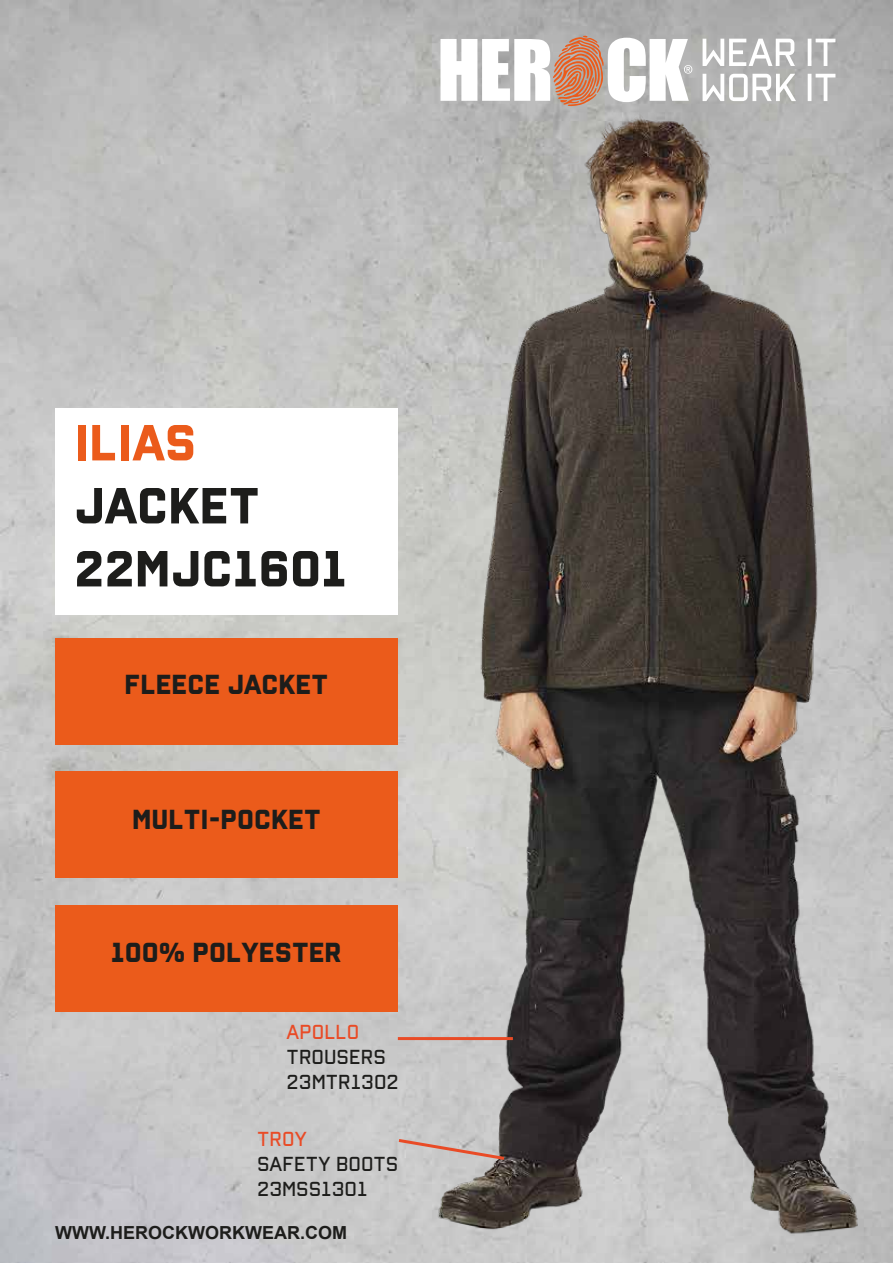
<style>
.page{position:relative;width:893px;height:1263px;background:#fff}
.page>*{position:absolute;margin:0;border:0;box-sizing:border-box;transform-origin:0 0}
.t1{font:500 52.5px/63px "Reload Alt";color:#1d1d1b}
.t2{font:500 52.5px "Reload Alt";color:#eb5b1b}
.t3{font:500 28.5px "Reload Alt";color:#1d1d1b}
.t4{font:300 21px/25.2px "Reload Alt";color:#1d1d1b}
.t5{font:300 21px "Reload Alt";color:#e94b26}
.t6{font:700 18px "Arial";color:#1d1d1b}
</style>
<div class="page">
<div style="left:55px;top:638px;width:342px;height:107px;background:#eb5b1b"></div>
<div style="left:55px;top:771px;width:342px;height:107px;background:#eb5b1b"></div>
<div style="left:55px;top:905px;width:342px;height:107px;background:#eb5b1b"></div>
<svg style="left:440px;top:36px;width:252px;height:53px"></svg>
<svg style="left:706px;top:39px;width:129px;height:27px"></svg>
<svg style="left:706px;top:74px;width:90px;height:15px"></svg>
<svg style="left:811px;top:74px;width:24px;height:15px"></svg>
<img style="left:63px;top:89px;width:830px;height:1174px">
<svg style="left:395px;top:1137px;width:112px;height:25px;background:#c2b0ab"></svg>
<svg style="left:395px;top:1035px;width:121px;height:6px"></svg>
<h1 class="t2" style="left:74px;top:411px;width:124px">ILIAS</h1>
<h1 class="t1" style="left:74px;top:475px;width:274px">JACKET<br>22MJC1601</h1>
<h2 class="t3" style="left:124px;top:668px;width:205px">FLEECE JACKET</h2>
<h2 class="t3" style="left:132px;top:803px;width:190px">MULTI-POCKET</h2>
<h2 class="t3" style="left:111px;top:935px;width:232px">100% POLYESTER</h2>
<p class="t5" style="left:287px;top:1019px;width:74px">APOLLO</p>
<p class="t4" style="left:287px;top:1045px;width:114px">TROUSERS<br>23MTR1302</p>
<p class="t5" style="left:257px;top:1126px;width:52px">TROY</p>
<p class="t4" style="left:257px;top:1152px;width:143px">SAFETY BOOTS<br>23MSS1301</p>
<p class="t6" style="left:55px;top:1220px;width:293px">WWW.HEROCKWORKWEAR.COM</p>
</div>
